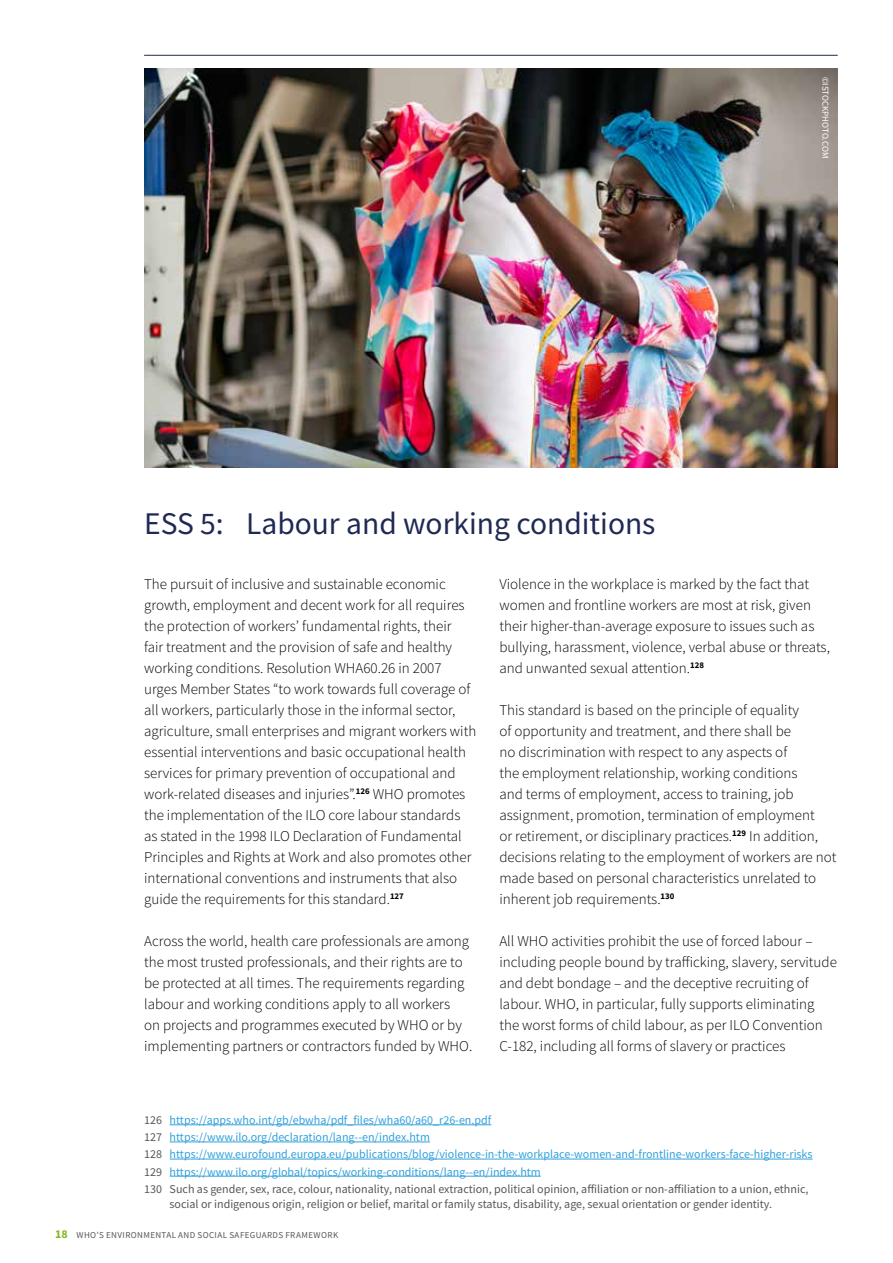
<style>
.page{position:relative;width:893px;height:1263px;background:#fff}
.page>*{position:absolute;margin:0;border:0;box-sizing:border-box;transform-origin:0 0}
.t1{font:31.5px "Source Sans Pro";color:#1f2954}
.t2{font:300 15px/21px "Source Sans Pro";color:#000}
.t3{font:12px/17.1px "Source Sans Pro";color:#31a1dc}
.t4{font:12px "Source Sans Pro";color:#575756}
.t5{font:9px "Source Sans Pro";letter-spacing:.045em;color:#575756}
.t6{font:9px "Source Sans Pro";color:#fff}
.s1{color:#575756}
.s2{font-weight:700;font-size:12px;color:#84b827}
</style>
<div class="page">
<hr style="left:144px;top:55px;width:694px;height:1px;background:#1f2954">
<hr style="left:170px;top:1124px;width:321px;height:1px;background:#31a1dc">
<hr style="left:170px;top:1141px;width:260px;height:1px;background:#31a1dc">
<hr style="left:170px;top:1159px;width:643px;height:1px;background:#31a1dc">
<hr style="left:170px;top:1176px;width:371px;height:1px;background:#31a1dc">
<img style="left:144px;top:68px;width:694px;height:400px">
<h1 class="t1" style="left:144px;top:503px;width:513px">ESS 5: Labour and working conditions</h1>
<p class="t6" style="left:831px;top:77px;width:83px;rotate:90deg">©ISTOCKPHOTO.COM</p>
<p class="t2" style="left:144px;top:573px;width:334px">The pursuit of inclusive and sustainable economic growth, employment and decent work for all requires the protection of workers’ fundamental rights, their<br>fair treatment and the provision of safe and healthy working conditions. Resolution WHA60.26 in 2007 urges Member States “to work towards full coverage of all workers, particularly those in the informal sector, agriculture, small enterprises and migrant workers with essential interventions and basic occupational health services for primary prevention of occupational and work-related diseases and injuries”.<sup>126</sup> WHO promotes the implementation of the ILO core labour standards as stated in the 1998 ILO Declaration of Fundamental Principles and Rights at Work and also promotes other international conventions and instruments that also guide the requirements for this standard.<sup>127</sup></p>
<p class="t2" style="left:144px;top:930px;width:330px">Across the world, health care professionals are among the most trusted professionals, and their rights are to be protected at all times. The requirements regarding labour and working conditions apply to all workers<br>on projects and programmes executed by WHO or by implementing partners or contractors funded by WHO.</p>
<p class="t2" style="left:499px;top:573px;width:332px">Violence in the workplace is marked by the fact that women and frontline workers are most at risk, given their higher-than-average exposure to issues such as bullying, harassment, violence, verbal abuse or threats, and unwanted sexual attention.<sup>128</sup></p>
<p class="t2" style="left:499px;top:699px;width:338px">This standard is based on the principle of equality<br>of opportunity and treatment, and there shall be<br>no discrimination with respect to any aspects of<br>the employment relationship, working conditions<br>and terms of employment, access to training, job assignment, promotion, termination of employment<br>or retirement, or disciplinary practices.<sup>129</sup> In addition, decisions relating to the employment of workers are not made based on personal characteristics unrelated to inherent job requirements.<sup>130</sup></p>
<p class="t2" style="left:499px;top:930px;width:339px">All WHO activities prohibit the use of forced labour – including people bound by trafficking, slavery, servitude and debt bondage – and the deceptive recruiting of labour. WHO, in particular, fully supports eliminating the worst forms of child labour, as per ILO Convention C-182, including all forms of slavery or practices</p>
<p class="t3" style="left:144px;top:1111px;width:670px"><span class="s1">126</span> https://apps.who.int/gb/ebwha/pdf_files/wha60/a60_r26-en.pdf<br><span class="s1">127</span> https://www.ilo.org/declaration/lang--en/index.htm<br><span class="s1">128</span> https://www.eurofound.europa.eu/publications/blog/violence-in-the-workplace-women-and-frontline-workers-face-higher-risks <span class="s1">129</span> https://www.ilo.org/global/topics/working-conditions/lang--en/index.htm<br><span class="s1">130 Such as gender, sex, race, colour, nationality, national extraction, political opinion, affiliation or non-affiliation to a union, ethnic,</span></p>
<p class="t4" style="left:170px;top:1196px;width:604px">social or indigenous origin, religion or belief, marital or family status, disability, age, sexual orientation or gender identity.</p>
<p class="t5" style="left:55px;top:1229px;width:284px"><span class="s2">18</span> WHO’S ENVIRONMENTAL AND SOCIAL SAFEGUARDS FRAMEWORK</p>
</div>
